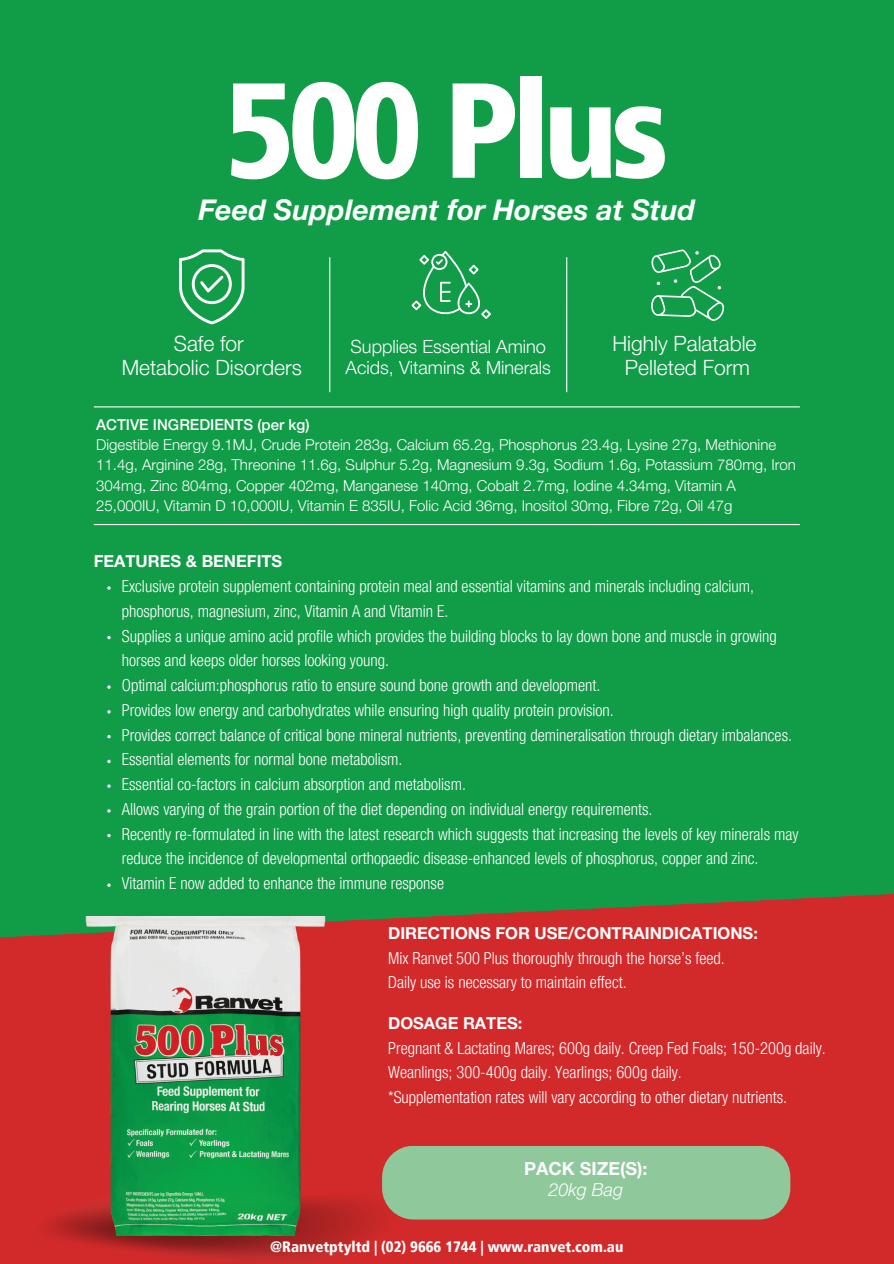
<style>
.page{position:relative;width:894px;height:1264px;background:#fff}
.page>*{position:absolute;margin:0;border:0;box-sizing:border-box;transform-origin:0 0}
.t1{font:900 condensed 135px "Frutiger LT Pro";letter-spacing:-.05em;color:#fff}
.t2{font:italic 700 28.5px "Helvetica Neue LT Pro";color:#fff}
.t3{font:300 21px/24.8px "Helvetica Neue LT Pro";color:#fff;text-align:center}
.t4{font:300 18.15px/21.3px "Helvetica Neue LT Pro";color:#fff}
.t5{font:700 18px/21.3px "Helvetica Neue LT Pro";color:#fff;text-align:center}
.t6{font:300 condensed 16.5px/24.8px "Helvetica Neue LT Pro";color:#fff}
.t7{font:700 16.5px "Helvetica Neue LT Pro";color:#fff}
.t8{font:300 15px/20.2px "Helvetica Neue LT Pro";color:#fff}
.t9{font:900 condensed 15px "Frutiger LT Pro";color:#fff}
.t10{font:500 15px "Helvetica Neue LT Pro";color:#fff}
.s1{font-weight:700;font-stretch:normal}
.s2{font-weight:300;font-style:italic}
</style>
<div class="page">
<div style="left:0;top:0;width:893px;height:1263px;background:#119c48"></div>
<svg style="left:0;top:894px;width:893px;height:369px;background:#c1342c"></svg>
<img style="left:24px;top:1135px;width:392px;height:128px">
<hr style="left:329px;top:257px;width:1px;height:135px;background:#fff">
<hr style="left:94px;top:406px;width:705px;height:1px;background:#fff">
<hr style="left:94px;top:524px;width:705px;height:1px;background:#fff">
<hr style="left:566px;top:257px;width:1px;height:135px;background:#fff">
<div style="left:382px;top:1145px;width:408px;height:74px;background:#8fc89b;border-radius:32px"></div>
<img style="left:47px;top:916px;width:317px;height:319px">
<svg style="left:411px;top:251px;width:80px;height:68px"></svg>
<svg style="left:651px;top:249px;width:72px;height:72px"></svg>
<svg style="left:179px;top:249px;width:65px;height:75px"></svg>
<svg style="left:107px;top:586px;width:4px;height:3px"></svg>
<svg style="left:107px;top:636px;width:4px;height:3px"></svg>
<svg style="left:107px;top:710px;width:4px;height:3px"></svg>
<svg style="left:107px;top:735px;width:4px;height:3px"></svg>
<svg style="left:107px;top:759px;width:4px;height:4px"></svg>
<svg style="left:107px;top:809px;width:4px;height:3px"></svg>
<svg style="left:107px;top:834px;width:4px;height:3px"></svg>
<h3 class="t1" style="left:225px;top:48px;width:445px">500 Plus</h3>
<p class="t2" style="left:198px;top:199px;width:498px">Feed Supplement for Horses at Stud</p>
<p class="t3" style="left:122px;top:334px;width:181px">Safe for<br>Metabolic Disorders</p>
<h3 class="t4" style="left:345px;top:338px;width:207px">Supplies Essential Amino<br>Acids, Vitamins &amp; Minerals</h3>
<h5 class="t3" style="left:612px;top:334px;width:145px">Highly Palatable<br>Pelleted Form</h5>
<p class="t10" style="left:96px;top:419px;width:215px">ACTIVE INGREDIENTS (per kg)</p>
<p class="t8" style="left:96px;top:436px;width:701px">Digestible Energy 9.1MJ, Crude Protein 283g, Calcium 65.2g, Phosphorus 23.4g, Lysine 27g, Methionine 11.4g, Arginine 28g, Threonine 11.6g, Sulphur 5.2g, Magnesium 9.3g, Sodium 1.6g, Potassium 780mg, Iron 304mg, Zinc 804mg, Copper 402mg, Manganese 140mg, Cobalt 2.7mg, Iodine 4.34mg, Vitamin A 25,000IU, Vitamin D 10,000IU, Vitamin E 835IU, Folic Acid 36mg, Inositol 30mg, Fibre 72g, Oil 47g</p>
<p class="t7" style="left:94px;top:555px;width:190px">FEATURES &amp; BENEFITS</p>
<p class="t6" style="left:122px;top:576px;width:633px">Exclusive protein supplement containing protein meal and essential vitamins and minerals including calcium, phosphorus, magnesium, zinc, Vitamin A and Vitamin E.</p>
<p class="t6" style="left:122px;top:625px;width:656px">Supplies a unique amino acid profile which provides the building blocks to lay down bone and muscle in growing horses and keeps older horses looking young.</p>
<h4 class="t6" style="left:122px;top:675px;width:480px">Optimal calcium:phosphorus ratio to ensure sound bone growth and development.</h4>
<p class="t6" style="left:122px;top:700px;width:493px">Provides low energy and carbohydrates while ensuring high quality protein provision.</p>
<p class="t6" style="left:122px;top:724px;width:671px">Provides correct balance of critical bone mineral nutrients, preventing demineralisation through dietary imbalances.</p>
<p class="t6" style="left:122px;top:749px;width:282px">Essential elements for normal bone metabolism.</p>
<p class="t6" style="left:122px;top:774px;width:345px">Essential co-factors in calcium absorption and metabolism.</p>
<p class="t6" style="left:122px;top:799px;width:532px">Allows varying of the grain portion of the diet depending on individual energy requirements.</p>
<p class="t6" style="left:122px;top:823px;width:678px">Recently re-formulated in line with the latest research which suggests that increasing the levels of key minerals may reduce the incidence of developmental orthopaedic disease-enhanced levels of phosphorus, copper and zinc.</p>
<p class="t6" style="left:122px;top:873px;width:323px">Vitamin E now added to enhance the immune response</p>
<h1 class="t6" style="left:388px;top:923px;width:371px"><span class="s1">DIRECTIONS FOR USE/CONTRAINDICATIONS:<br></span>Mix Ranvet 500 Plus thoroughly through the horse’s feed.<br>Daily use is necessary to maintain effect.</h1>
<p class="t6" style="left:388px;top:1012px;width:439px"><span class="s1">DOSAGE RATES:<br></span>Pregnant &amp; Lactating Mares; 600g daily. Creep Fed Foals; 150-200g daily.<br>Weanlings; 300-400g daily. Yearlings; 600g daily.<br>*Supplementation rates will vary according to other dietary nutrients.</p>
<h2 class="t5" style="left:524px;top:1160px;width:125px">PACK SIZE(S):<br><span class="s2">20kg Bag</span></h2>
<p class="t9" style="left:270px;top:1237px;width:354px">@Ranvetptyltd | (02) 9666 1744 | www.ranvet.com.au</p>
</div>
